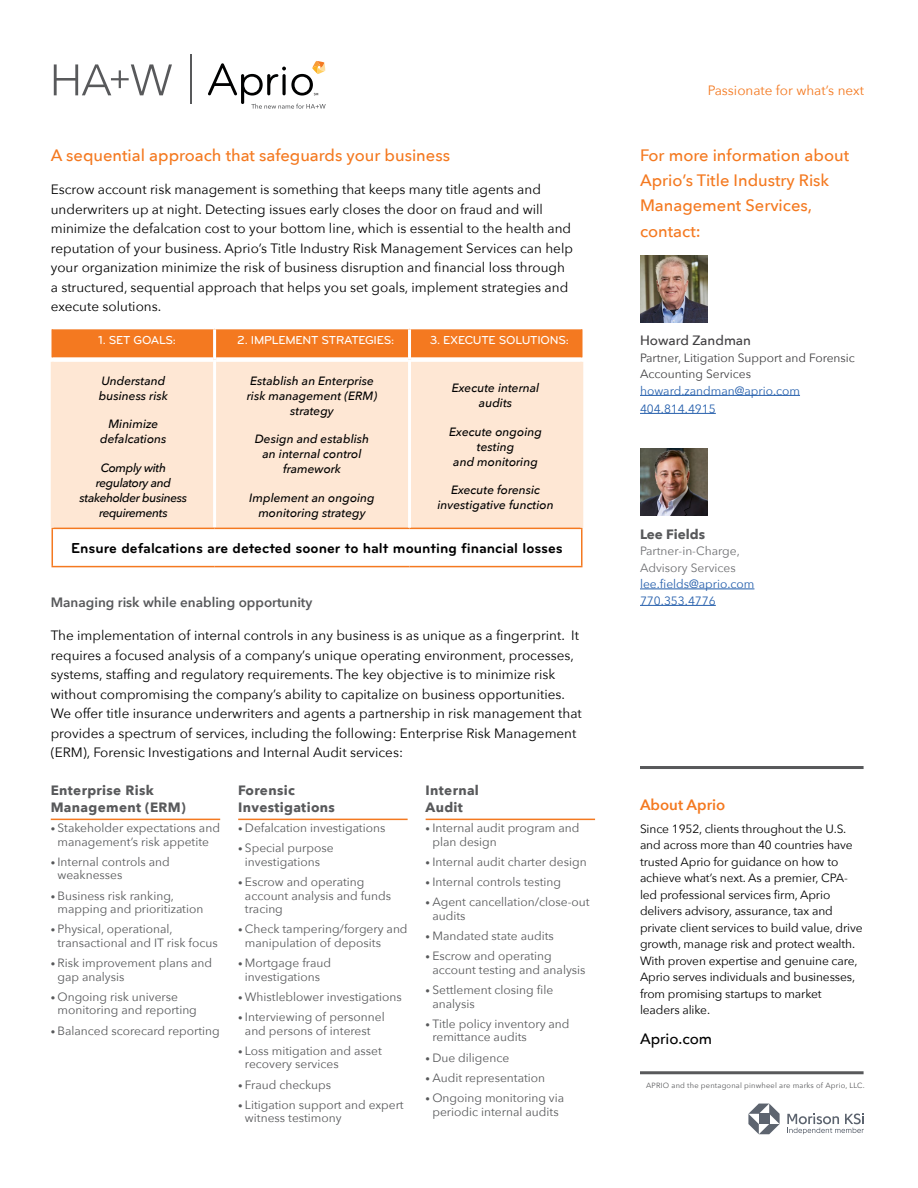
<style>
.page{position:relative;width:918px;height:1188px;background:#fff}
.page>*{position:absolute;margin:0;border:0;box-sizing:border-box;transform-origin:0 0}
.t1{font:500 16.5px/25.5px "Avenir Next";color:#f47920}
.t2{font:700 15px "Bryant Pro";color:#000}
.t3{font:600 15px "Avenir Next";color:#f47920}
.t4{font:500 15px "Avenir Next";color:#000}
.t5{font:13.5px/19.5px "Avenir Next";color:#000}
.t6{font:700 13.5px/16.5px "Avenir Next";letter-spacing:.025em;color:#58595b}
.t7{font:600 13.5px "Avenir Next";color:#58595b}
.t8{font:13.5px "Avenir Next";color:#f47920}
.t9{font:500 13.5px "Avenir Next";color:#414042}
.t10{font:700 13.5px "Avenir Next";color:#58595b}
.t11{font:12px/13.5px "Avenir Next";color:#58595b}
.t12{font:12px/16.5px "Avenir Next";letter-spacing:-.01em;color:#000}
.t13{font:italic 500 12px/15px "Avenir Next";color:#000;text-align:center}
.t14{font:12px/18px "Avenir Next";color:#255fac}
.t15{font:italic 500 12px/15px "Avenir Next";letter-spacing:-.03em;color:#000;text-align:center}
.t16{font:12px/16.5px "Avenir Next";color:#414042}
.t17{font:500 12px "Bryant Pro";letter-spacing:-.02em;color:#fff}
.t18{font:12px/16.5px "Avenir Next";color:#6d6e71}
.t19{font:7.5px "Avenir Next";letter-spacing:.025em;color:#58595b}
.s1{font-size:9px}
</style>
<div class="page">
<hr style="left:190px;top:55px;width:1px;height:49px;background:#58595b">
<svg style="left:54px;top:64px;width:118px;height:31px"></svg>
<svg style="left:208px;top:61px;width:118px;height:48px"></svg>
<hr style="left:640px;top:766px;width:224px;height:3px;background:#58595b">
<hr style="left:640px;top:1071px;width:224px;height:3px;background:#58595b">
<div style="left:54px;top:362px;width:526px;height:166px;background:#fee7d4"></div>
<hr style="left:581px;top:529px;width:2px;height:37px;background:#f47920">
<hr style="left:213px;top:360px;width:3px;height:168px;background:#fff">
<hr style="left:52px;top:528px;width:163px;height:1px;background:#f47920">
<hr style="left:52px;top:529px;width:1px;height:37px;background:#f47920">
<hr style="left:215px;top:528px;width:195px;height:1px;background:#f47920">
<hr style="left:410px;top:528px;width:173px;height:1px;background:#f47920">
<hr style="left:52px;top:566px;width:163px;height:1px;background:#f47920">
<hr style="left:215px;top:566px;width:195px;height:1px;background:#f47920">
<hr style="left:410px;top:566px;width:173px;height:1px;background:#f47920">
<hr style="left:580px;top:362px;width:3px;height:166px;background:#fee7d4">
<hr style="left:408px;top:360px;width:3px;height:168px;background:#fff">
<hr style="left:581px;top:329px;width:2px;height:28px;background:#f47920">
<svg style="left:52px;top:329px;width:530px;height:31px;background:#f58737"></svg>
<hr style="left:51px;top:362px;width:3px;height:166px;background:#fee7d4">
<hr style="left:51px;top:819px;width:169px;height:1px;background:#f47920">
<hr style="left:238px;top:819px;width:170px;height:1px;background:#f47920">
<hr style="left:426px;top:819px;width:169px;height:1px;background:#f47920">
<hr style="left:640px;top:395px;width:160px;height:1px;background:#255fac">
<hr style="left:640px;top:413px;width:76px;height:1px;background:#255fac">
<hr style="left:640px;top:589px;width:114px;height:1px;background:#255fac">
<hr style="left:640px;top:605px;width:76px;height:1px;background:#255fac">
<img style="left:640px;top:255px;width:68px;height:67px">
<img style="left:640px;top:448px;width:68px;height:68px">
<svg style="left:748px;top:1104px;width:32px;height:30px"></svg>
<svg style="left:787px;top:1114px;width:77px;height:20px"></svg>
<h1 class="t1" style="left:51px;top:142px;width:401px">A sequential approach that safeguards your business</h1>
<p class="t5" style="left:51px;top:179px;width:524px">Escrow account risk management is something that keeps many title agents and underwriters up at night. Detecting issues early closes the door on fraud and will minimize the defalcation cost to your bottom line, which is essential to the health and reputation of your business. Aprio’s Title Industry Risk Management Services can help your organization minimize the risk of business disruption and financial loss through a structured, sequential approach that helps you set goals, implement strategies and execute solutions.</p>
<p class="t17" style="left:98px;top:332px;width:79px">1. SET GOALS:</p>
<p class="t17" style="left:237px;top:332px;width:158px">2. IMPLEMENT STRATEGIES:</p>
<p class="t17" style="left:430px;top:332px;width:141px">3. EXECUTE SOLUTIONS:</p>
<p class="t13" style="left:99px;top:373px;width:71px;text-align:left">Understand business risk</p>
<p class="t13" style="left:100px;top:416px;width:68px">Minimize defalcations</p>
<p class="t15" style="left:80px;top:460px;width:109px">Comply with regulatory and stakeholder business requirements</p>
<p class="t13" style="left:247px;top:373px;width:132px">Establish an Enterprise risk management (ERM) strategy</p>
<p class="t13" style="left:255px;top:431px;width:116px">Design and establish an internal control framework</p>
<p class="t13" style="left:249px;top:490px;width:127px">Implement an ongoing monitoring strategy</p>
<p class="t13" style="left:452px;top:380px;width:89px">Execute internal audits</p>
<p class="t13" style="left:449px;top:424px;width:94px">Execute ongoing testing<br>and monitoring</p>
<p class="t13" style="left:437px;top:482px;width:118px">Execute forensic investigative function</p>
<p class="t2" style="left:71px;top:539px;width:493px">Ensure defalcations are detected sooner to halt mounting financial losses</p>
<p class="t7" style="left:51px;top:591px;width:263px">Managing risk while enabling opportunity</p>
<p class="t5" style="left:51px;top:625px;width:533px">The implementation of internal controls in any business is as unique as a fingerprint. It requires a focused analysis of a company’s unique operating environment, processes, systems, staffing and regulatory requirements. The key objective is to minimize risk without compromising the company’s ability to capitalize on business opportunities.<br>We offer title insurance underwriters and agents a partnership in risk management that provides a spectrum of services, including the following: Enterprise Risk Management (ERM), Forensic Investigations and Internal Audit services:</p>
<p class="t6" style="left:51px;top:782px;width:136px">Enterprise Risk<br>Management (ERM)</p>
<p class="t11" style="left:51px;top:821px;width:171px;text-align:center"><span class="s1">•</span> Stakeholder expectations and management’s risk appetite</p>
<p class="t11" style="left:58px;top:854px;width:114px;text-indent:-7px"><span class="s1">•</span> Internal controls and weaknesses</p>
<p class="t11" style="left:58px;top:888px;width:147px;text-indent:-7px"><span class="s1">•</span> Business risk ranking, mapping and prioritization</p>
<p class="t11" style="left:58px;top:922px;width:162px;text-indent:-7px"><span class="s1">•</span> Physical, operational, transactional and IT risk focus</p>
<p class="t11" style="left:58px;top:956px;width:156px;text-indent:-7px"><span class="s1">•</span> Risk improvement plans and gap analysis</p>
<p class="t11" style="left:58px;top:989px;width:141px;text-indent:-7px"><span class="s1">•</span> Ongoing risk universe monitoring and reporting</p>
<p class="t11" style="left:51px;top:1023px;width:170px"><span class="s1">•</span> Balanced scorecard reporting</p>
<p class="t6" style="left:426px;top:782px;width:55px">Internal<br>Audit</p>
<p class="t11" style="left:432px;top:821px;width:149px;text-indent:-7px"><span class="s1">•</span> Internal audit program and plan design</p>
<p class="t11" style="left:426px;top:854px;width:163px"><span class="s1">•</span> Internal audit charter design</p>
<p class="t11" style="left:426px;top:875px;width:137px"><span class="s1">•</span> Internal controls testing</p>
<p class="t11" style="left:432px;top:895px;width:159px;text-indent:-7px"><span class="s1">•</span> Agent cancellation/close-out audits</p>
<p class="t11" style="left:426px;top:929px;width:130px"><span class="s1">•</span> Mandated state audits</p>
<p class="t11" style="left:432px;top:949px;width:155px;text-indent:-7px"><span class="s1">•</span> Escrow and operating account testing and analysis</p>
<p class="t11" style="left:432px;top:983px;width:122px;text-indent:-7px"><span class="s1">•</span> Settlement closing file analysis</p>
<p class="t11" style="left:432px;top:1016px;width:139px;text-indent:-7px"><span class="s1">•</span> Title policy inventory and remittance audits</p>
<p class="t11" style="left:426px;top:1050px;width:85px"><span class="s1">•</span> Due diligence</p>
<p class="t11" style="left:426px;top:1070px;width:121px"><span class="s1">•</span> Audit representation</p>
<p class="t11" style="left:426px;top:1091px;width:140px;text-align:center"><span class="s1">•</span> Ongoing monitoring via periodic internal audits</p>
<p class="t6" style="left:238px;top:782px;width:98px">Forensic<br>Investigations</p>
<p class="t11" style="left:238px;top:821px;width:149px"><span class="s1">•</span> Defalcation investigations</p>
<p class="t11" style="left:238px;top:841px;width:97px;text-align:center"><span class="s1">•</span> Special purpose investigations</p>
<p class="t11" style="left:245px;top:875px;width:148px;text-indent:-7px"><span class="s1">•</span> Escrow and operating account analysis and funds tracing</p>
<p class="t11" style="left:245px;top:922px;width:164px;text-indent:-7px"><span class="s1">•</span> Check tampering/forgery and manipulation of deposits</p>
<p class="t11" style="left:238px;top:956px;width:94px;text-align:center"><span class="s1">•</span> Mortgage fraud investigations</p>
<p class="t11" style="left:238px;top:989px;width:165px"><span class="s1">•</span> Whistleblower investigations</p>
<p class="t11" style="left:245px;top:1010px;width:141px;text-indent:-7px"><span class="s1">•</span> Interviewing of personnel and persons of interest</p>
<p class="t11" style="left:245px;top:1043px;width:139px;text-indent:-7px"><span class="s1">•</span> Loss mitigation and asset recovery services</p>
<p class="t11" style="left:238px;top:1077px;width:94px"><span class="s1">•</span> Fraud checkups</p>
<p class="t11" style="left:245px;top:1097px;width:160px;text-indent:-7px"><span class="s1">•</span> Litigation support and expert witness testimony</p>
<p class="t8" style="left:708px;top:79px;width:158px">Passionate for what’s next</p>
<h1 class="t1" style="left:640px;top:141px;width:211px">For more information about<br>Aprio’s Title Industry Risk<br>Management Services, contact:</h1>
<p class="t9" style="left:640px;top:329px;width:113px">Howard Zandman</p>
<p class="t16" style="left:640px;top:349px;width:216px">Partner, Litigation Support and Forensic<br>Accounting Services</p>
<p class="t14" style="left:640px;top:381px;width:162px">howard.zandman@aprio.com<br>404.814.4915</p>
<p class="t10" style="left:640px;top:522px;width:67px">Lee Fields</p>
<p class="t18" style="left:640px;top:542px;width:101px">Partner-in-Charge,<br>Advisory Services</p>
<p class="t14" style="left:640px;top:575px;width:116px;line-height:16.5px">lee.fields@aprio.com<br>770.353.4776</p>
<p class="t3" style="left:640px;top:791px;width:87px">About Aprio</p>
<p class="t12" style="left:640px;top:820px;width:224px">Since 1952, clients throughout the U.S. and across more than 40 countries have trusted Aprio for guidance on how to achieve what’s next. As a premier, CPA&shy;led professional services firm, Aprio delivers advisory, assurance, tax and private client services to build value, drive growth, manage risk and protect wealth.<br>With proven expertise and genuine care, Aprio serves individuals and businesses, from promising startups to market leaders alike.</p>
<p class="t4" style="left:640px;top:1026px;width:74px">Aprio.com</p>
<p class="t19" style="left:646px;top:1079px;width:220px">APRIO and the pentagonal pinwheel are marks of Aprio, LLC.</p>
</div>
